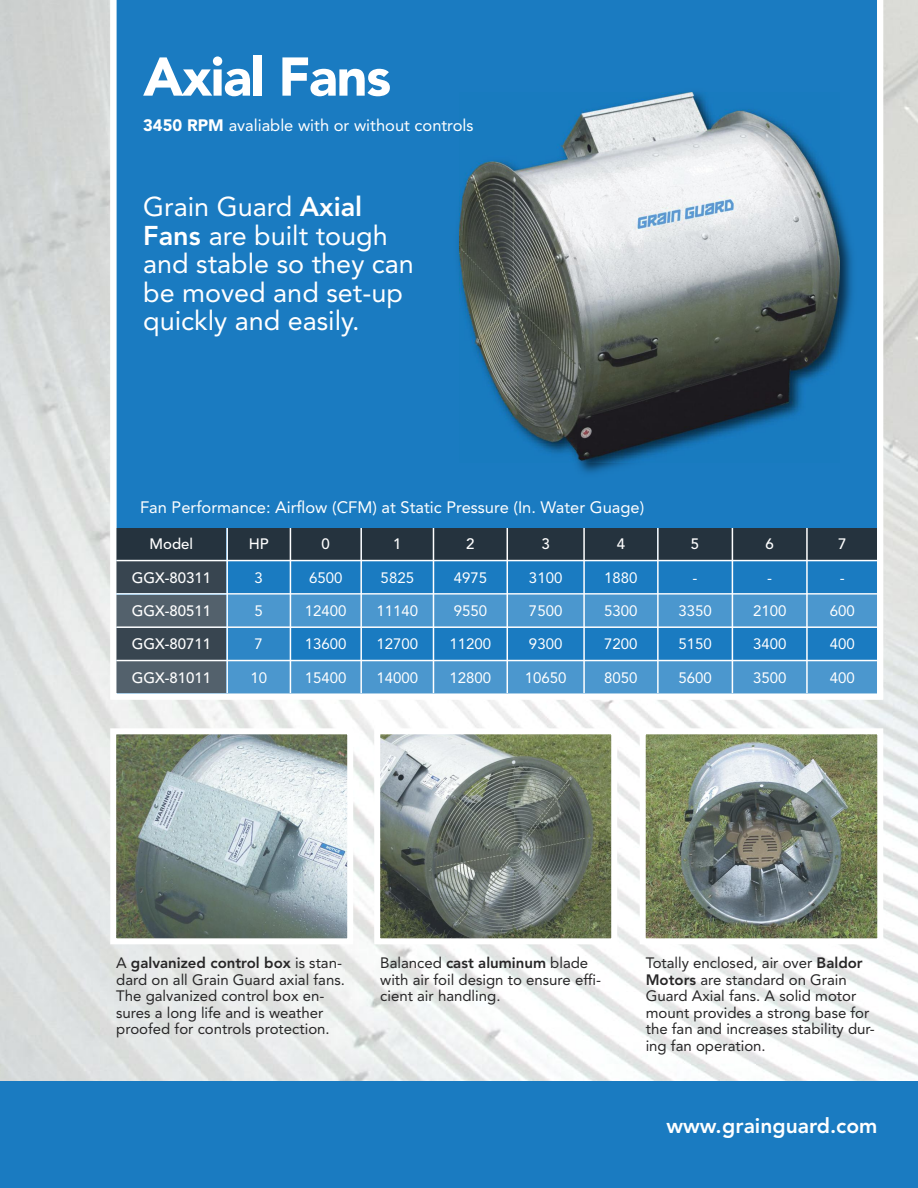
<style>
.page{position:relative;width:918px;height:1188px;background:#fff}
.page>*{position:absolute;margin:0;border:0;box-sizing:border-box;transform-origin:0 0}
.t1{font:900 54px "Avenir LT Std";letter-spacing:-.025em;color:#fff}
.t2{font:27px/28.5px "Avenir LT Std";color:#fff}
.t3{font:800 21px "Avenir LT Std";color:#fff}
.t4{font:16.5px "Avenir LT Std";color:#fff}
.t5{font:15px/16.5px "Avenir LT Std";color:#272627}
.t6{font:15px "Avenir LT Std";color:#fff}
.t7{font:500 15px "Avenir LT Std";color:#fff}
.s1{font-weight:900}
.s2{font-weight:800}
</style>
<div class="page">
<img style="left:0;top:0;width:918px;height:1081px">
<div style="left:0;top:1081px;width:918px;height:107px;background:#1a7bc1"></div>
<img style="left:647px;top:735px;width:229px;height:202px">
<div style="left:640px;top:728px;width:243px;height:216px;border:6px solid #fff"></div>
<img style="left:381px;top:735px;width:229px;height:202px">
<div style="left:374px;top:728px;width:243px;height:216px;border:6px solid #fff"></div>
<img style="left:117px;top:735px;width:229px;height:202px">
<div style="left:110px;top:728px;width:243px;height:216px;border:6px solid #fff"></div>
<svg style="left:110px;top:0;width:773px;height:700px;background:#3d80b0"></svg>
<p class="t1" style="left:143px;top:55px;width:249px">Axial Fans</p>
<p class="t4" style="left:143px;top:118px;width:332px"><span class="s1">3450 RPM</span> avaliable with or without controls</p>
<p class="t2" style="left:143px;top:195px;width:272px">Grain Guard <span class="s2">Axial<br>Fans</span> are built tough and stable so they can be moved and set-up quickly and easily.</p>
<p class="t4" style="left:140px;top:501px;width:506px">Fan Performance: Airflow (CFM) at Static Pressure (In. Water Guage)</p>
<p class="t7" style="left:150px;top:538px;width:45px">Model</p>
<p class="t7" style="left:249px;top:538px;width:22px">HP</p>
<p class="t7" style="left:322px;top:538px;width:10px">0</p>
<p class="t7" style="left:393px;top:538px;width:10px">1</p>
<p class="t7" style="left:466px;top:538px;width:10px">2</p>
<p class="t7" style="left:542px;top:538px;width:10px">3</p>
<p class="t7" style="left:617px;top:538px;width:10px">4</p>
<p class="t7" style="left:691px;top:538px;width:10px">5</p>
<p class="t7" style="left:766px;top:538px;width:10px">6</p>
<p class="t7" style="left:838px;top:538px;width:10px">7</p>
<p class="t7" style="left:132px;top:571px;width:81px">GGX-80311</p>
<p class="t6" style="left:255px;top:571px;width:10px">3</p>
<p class="t6" style="left:309px;top:571px;width:35px">6500</p>
<p class="t6" style="left:381px;top:571px;width:35px">5825</p>
<p class="t6" style="left:454px;top:571px;width:35px">4975</p>
<p class="t6" style="left:529px;top:571px;width:35px">3100</p>
<p class="t6" style="left:604px;top:571px;width:35px">1880</p>
<p class="t6" style="left:693px;top:571px;width:6px">-</p>
<p class="t6" style="left:767px;top:571px;width:6px">-</p>
<p class="t6" style="left:840px;top:571px;width:6px">-</p>
<p class="t7" style="left:132px;top:605px;width:81px">GGX-80511</p>
<p class="t6" style="left:255px;top:605px;width:10px">5</p>
<p class="t6" style="left:305px;top:605px;width:43px">12400</p>
<p class="t6" style="left:376px;top:605px;width:43px">11140</p>
<p class="t6" style="left:454px;top:605px;width:35px">9550</p>
<p class="t6" style="left:529px;top:605px;width:35px">7500</p>
<p class="t6" style="left:604px;top:605px;width:35px">5300</p>
<p class="t6" style="left:678px;top:605px;width:35px">3350</p>
<p class="t6" style="left:753px;top:605px;width:35px">2100</p>
<p class="t6" style="left:830px;top:605px;width:27px">600</p>
<p class="t7" style="left:132px;top:638px;width:81px">GGX-80711</p>
<p class="t6" style="left:255px;top:638px;width:10px">7</p>
<p class="t6" style="left:305px;top:638px;width:43px">13600</p>
<p class="t6" style="left:376px;top:638px;width:43px">12700</p>
<p class="t6" style="left:450px;top:638px;width:43px">11200</p>
<p class="t6" style="left:529px;top:638px;width:35px">9300</p>
<p class="t6" style="left:604px;top:638px;width:35px">7200</p>
<p class="t6" style="left:678px;top:638px;width:35px">5150</p>
<p class="t6" style="left:753px;top:638px;width:35px">3400</p>
<p class="t6" style="left:830px;top:638px;width:27px">400</p>
<p class="t7" style="left:132px;top:671px;width:81px">GGX-81011</p>
<p class="t6" style="left:250px;top:671px;width:18px">10</p>
<p class="t6" style="left:305px;top:671px;width:43px">15400</p>
<p class="t6" style="left:376px;top:671px;width:43px">14000</p>
<p class="t6" style="left:450px;top:671px;width:43px">12800</p>
<p class="t6" style="left:525px;top:671px;width:43px">10650</p>
<p class="t6" style="left:604px;top:671px;width:35px">8050</p>
<p class="t6" style="left:678px;top:671px;width:35px">5600</p>
<p class="t6" style="left:753px;top:671px;width:35px">3500</p>
<p class="t6" style="left:830px;top:671px;width:27px">400</p>
<p class="t5" style="left:116px;top:956px;width:230px">A <span class="s2">galvanized control box</span> is stan&shy;dard on all Grain Guard axial fans.<br>The galvanized control box en&shy;sures a long life and is weather proofed for controls protection.</p>
<p class="t5" style="left:380px;top:956px;width:222px">Balanced <span class="s2">cast aluminum</span> blade with air foil design to ensure effi&shy;cient air handling.</p>
<p class="t5" style="left:646px;top:956px;width:231px">Totally enclosed, air over <span class="s2">Baldor<br>Motors</span> are standard on Grain<br>Guard Axial fans. A solid motor mount provides a strong base for the fan and increases stability dur&shy;ing fan operation.</p>
<p class="t3" style="left:666px;top:1117px;width:213px">www.grainguard.com</p>
</div>
